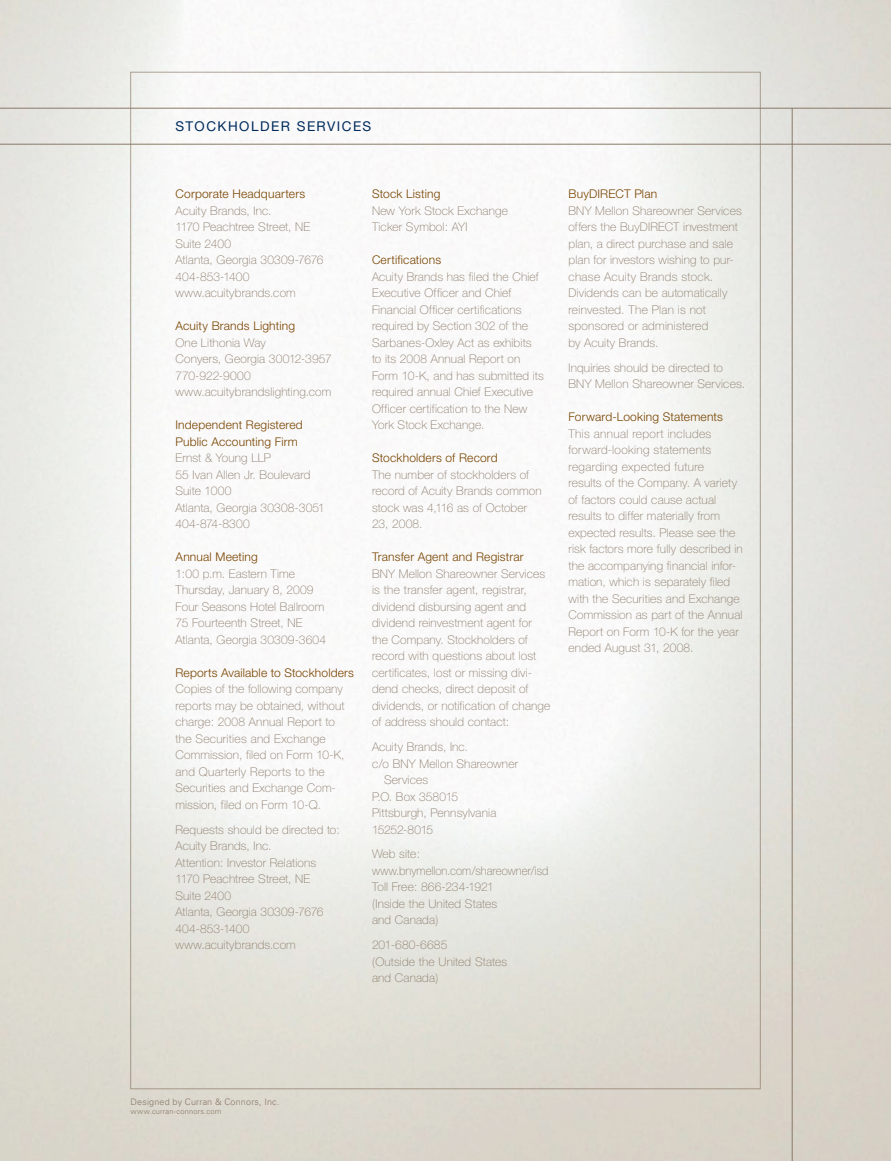
<style>
.page{position:relative;width:891px;height:1161px;background:#fff}
.page>*{position:absolute;margin:0;border:0;box-sizing:border-box;transform-origin:0 0}
.t1{font:13.5px "Helvetica Neue";letter-spacing:.105em;color:#002b5c}
.t2{font:100 12px/16.5px "Helvetica Neue";letter-spacing:.015em;color:#8a7967}
.t3{font:300 12px/16.5px "Helvetica Neue";letter-spacing:.015em;color:#794400}
.t4{font:100 12px "Helvetica Neue";letter-spacing:-.025em;color:#8a7967}
.t5{font:300 9px "Univers";letter-spacing:.02em;color:#8a7967}
.t6{font:300 7.5px "Univers";letter-spacing:.02em;color:#8a7967}
</style>
<div class="page">
<hr style="left:0;top:144px;width:891px;height:1px;background:#8a7967">
<hr style="left:0;top:108px;width:891px;height:1px;background:#8a7967">
<hr style="left:792px;top:108px;width:1px;height:1053px;background:#8a7967">
<p class="t1" style="left:176px;top:118px;width:196px">STOCKHOLDER SERVICES</p>
<p class="t3" style="left:176px;top:186px;width:131px">Corporate Headquarters</p>
<p class="t2" style="left:176px;top:202px;width:149px">Acuity Brands, Inc.<br>1170 Peachtree Street, NE<br>Suite 2400<br>Atlanta, Georgia 30309-7676<br>404-853-1400 www.acuitybrands.com</p>
<p class="t3" style="left:176px;top:318px;width:121px">Acuity Brands Lighting</p>
<p class="t2" style="left:176px;top:334px;width:158px">One Lithonia Way<br>Conyers, Georgia 30012-3957<br>770-922-9000 www.acuitybrandslighting.com</p>
<p class="t3" style="left:176px;top:417px;width:129px">Independent Registered<br>Public Accounting Firm</p>
<p class="t2" style="left:176px;top:450px;width:151px">Ernst &amp; Young LLP<br>55 Ivan Allen Jr. Boulevard<br>Suite 1000<br>Atlanta, Georgia 30308-3051<br>404-874-8300</p>
<p class="t3" style="left:176px;top:549px;width:84px">Annual Meeting</p>
<p class="t2" style="left:176px;top:565px;width:152px">1:00 p.m. Eastern Time<br>Thursday, January 8, 2009<br>Four Seasons Hotel Ballroom<br>75 Fourteenth Street, NE<br>Atlanta, Georgia 30309-3604</p>
<p class="t3" style="left:176px;top:664px;width:180px">Reports Available to Stockholders</p>
<p class="t2" style="left:176px;top:681px;width:171px">Copies of the following company reports may be obtained, without charge: 2008 Annual Report to the Securities and Exchange<br>Commission, filed on Form 10-K, and Quarterly Reports to the<br>Securities and Exchange Com&shy;mission, filed on Form 10-Q.</p>
<p class="t2" style="left:176px;top:821px;width:166px">Requests should be directed to:<br>Acuity Brands, Inc.<br>Attention: Investor Relations<br>1170 Peachtree Street, NE<br>Suite 2400<br>Atlanta, Georgia 30309-7676<br>404-853-1400 www.acuitybrands.com</p>
<p class="t3" style="left:372px;top:186px;width:70px">Stock Listing</p>
<p class="t2" style="left:372px;top:202px;width:138px">New York Stock Exchange<br>Ticker Symbol: AYI</p>
<p class="t3" style="left:372px;top:252px;width:71px">Certifications</p>
<p class="t2" style="left:372px;top:268px;width:173px">Acuity Brands has filed the Chief<br>Executive Officer and Chief<br>Financial Officer certifications required by Section 302 of the<br>Sarbanes-Oxley Act as exhibits to its 2008 Annual Report on<br>Form 10-K, and has submitted its required annual Chief Executive<br>Officer certification to the New<br>York Stock Exchange.</p>
<p class="t3" style="left:372px;top:450px;width:127px">Stockholders of Record</p>
<p class="t2" style="left:372px;top:466px;width:171px">The number of stockholders of record of Acuity Brands common stock was 4,116 as of October<br>23, 2008.</p>
<p class="t3" style="left:372px;top:549px;width:153px">Transfer Agent and Registrar</p>
<p class="t2" style="left:372px;top:565px;width:180px">BNY Mellon Shareowner Services is the transfer agent, registrar, dividend disbursing agent and dividend reinvestment agent for the Company. Stockholders of record with questions about lost certificates, lost or missing divi&shy;dend checks, direct deposit of dividends, or notification of change of address should contact:</p>
<p class="t2" style="left:372px;top:739px;width:97px">Acuity Brands, Inc.</p>
<p class="t2" style="left:372px;top:755px;width:148px">c/o BNY Mellon Shareowner</p>
<p class="t2" style="left:384px;top:772px;width:46px">Services</p>
<p class="t2" style="left:372px;top:788px;width:88px">P.O. Box 358015</p>
<p class="t2" style="left:372px;top:805px;width:126px">Pittsburgh, Pennsylvania</p>
<p class="t4" style="left:372px;top:823px;width:63px">15252-8015</p>
<p class="t2" style="left:372px;top:846px;width:178px">Web site: www.bnymellon.com/shareowner/isd<br>Toll Free: 866-234-1921<br>(Inside the United States<br>and Canada)</p>
<p class="t2" style="left:372px;top:937px;width:137px">201-680-6685<br>(Outside the United States and Canada)</p>
<p class="t3" style="left:568px;top:186px;width:90px">BuyDIRECT Plan</p>
<p class="t2" style="left:568px;top:202px;width:175px">BNY Mellon Shareowner Services offers the BuyDIRECT investment plan, a direct purchase and sale plan for investors wishing to pur&shy;chase Acuity Brands stock.<br>Dividends can be automatically reinvested. The Plan is not sponsored or administered<br>by Acuity Brands.</p>
<p class="t2" style="left:568px;top:359px;width:178px">Inquiries should be directed to<br>BNY Mellon Shareowner Services.</p>
<p class="t3" style="left:568px;top:408px;width:156px">Forward-Looking Statements</p>
<p class="t2" style="left:568px;top:425px;width:176px">This annual report includes forward-looking statements regarding expected future<br>results of the Company. A variety of factors could cause actual results to differ materially from expected results. Please see the risk factors more fully described in the accompanying financial infor&shy;mation, which is separately filed with the Securities and Exchange<br>Commission as part of the Annual<br>Report on Form 10-K for the year ended August 31, 2008.</p>
<p class="t5" style="left:130px;top:1097px;width:151px">Designed by Curran &amp; Connors, Inc.</p>
<p class="t6" style="left:130px;top:1107px;width:92px">www.curran-connors.com</p>
</div>
